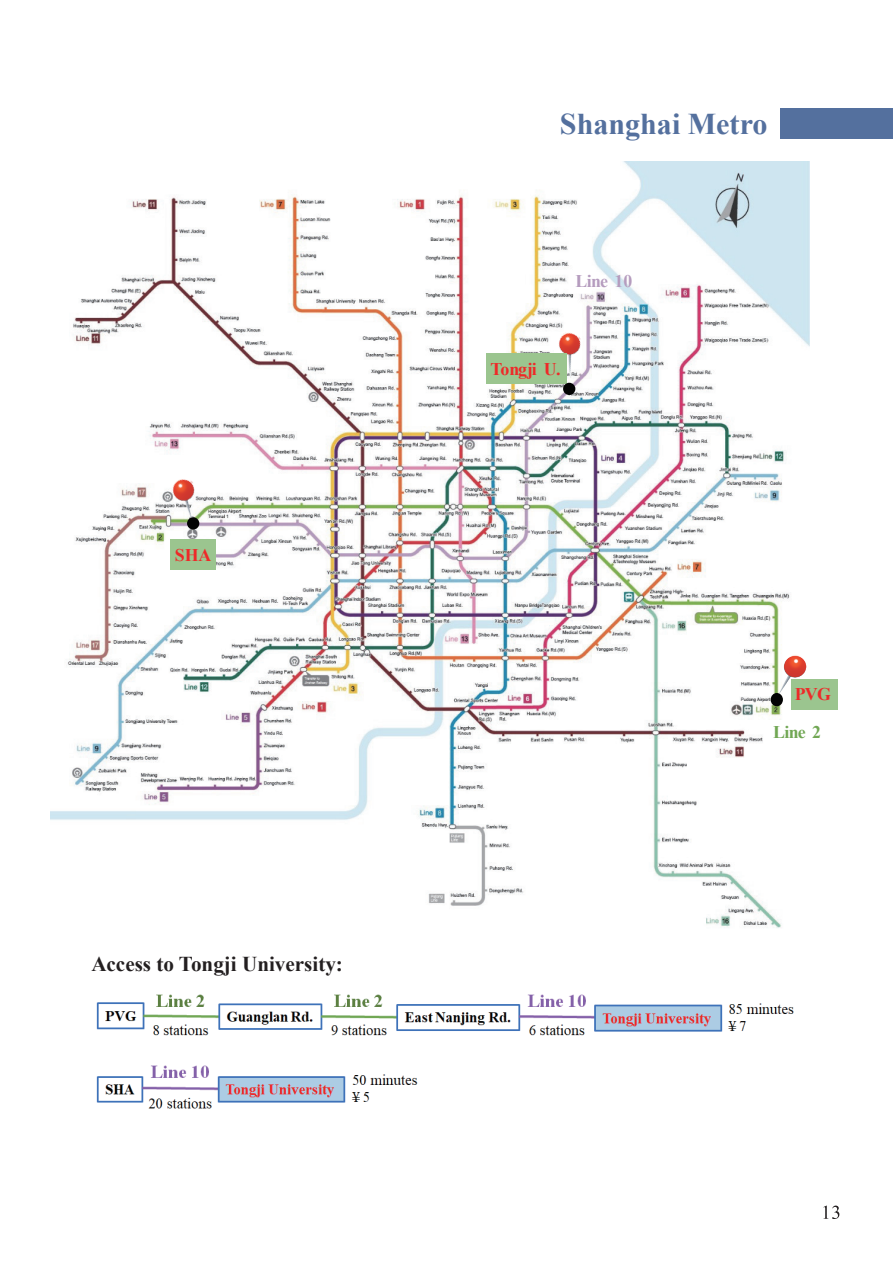
<style>
.page{position:relative;width:893px;height:1263px;background:#fff}
.page>*{position:absolute;margin:0;border:0;box-sizing:border-box;transform-origin:0 0}
.t1{font:700 30.15px "Times New Roman";color:#54709e}
.t2{font:700 21.15px "Times New Roman";color:#231f20}
.t3{font:700 17.85px "Times New Roman";letter-spacing:-.035em;color:#ee2928}
.t4{font:700 17.85px "Times New Roman";letter-spacing:-.035em;color:#b59cbe}
.t5{font:700 17.85px "Times New Roman";color:#71a754}
</style>
<div class="page">
<div style="left:780px;top:108px;width:113px;height:30px;background:#54709e"></div>
<img style="left:51px;top:161px;width:759px;height:767px">
<div style="left:170px;top:539px;width:46px;height:31px;background:#9bc58f"></div>
<img style="left:164px;top:473px;width:50px;height:50px">
<img style="left:549px;top:327px;width:46px;height:51px">
<div style="left:486px;top:354px;width:80px;height:30px;background:#9bc58f"></div>
<div style="left:791px;top:680px;width:47px;height:30px;background:#9bc58f"></div>
<img style="left:777px;top:654px;width:29px;height:42px">
<div style="left:187px;top:517px;width:12px;height:12px;background:#030303;border-radius:50%"></div>
<div style="left:771px;top:693px;width:12px;height:13px;background:#030303;border-radius:50%"></div>
<div style="left:563px;top:383px;width:12px;height:12px;background:#030303;border-radius:50%"></div>
<img style="left:96px;top:994px;width:698px;height:115px">
<svg style="left:823px;top:1205px;width:16px;height:14px"></svg>
<p class="t3" style="left:175px;top:542px;width:38px">SHA</p>
<p class="t2" style="left:91px;top:949px;width:253px">Access to Tongji University:</p>
<h1 class="t1" style="left:560px;top:102px;width:209px">Shanghai Metro</h1>
<p class="t4" style="left:576px;top:268px;width:58px">Line 10</p>
<p class="t3" style="left:490px;top:356px;width:72px">Tongji U.</p>
<p class="t3" style="left:795px;top:681px;width:38px">PVG</p>
<p class="t5" style="left:773px;top:719px;width:49px">Line 2</p>
</div>
